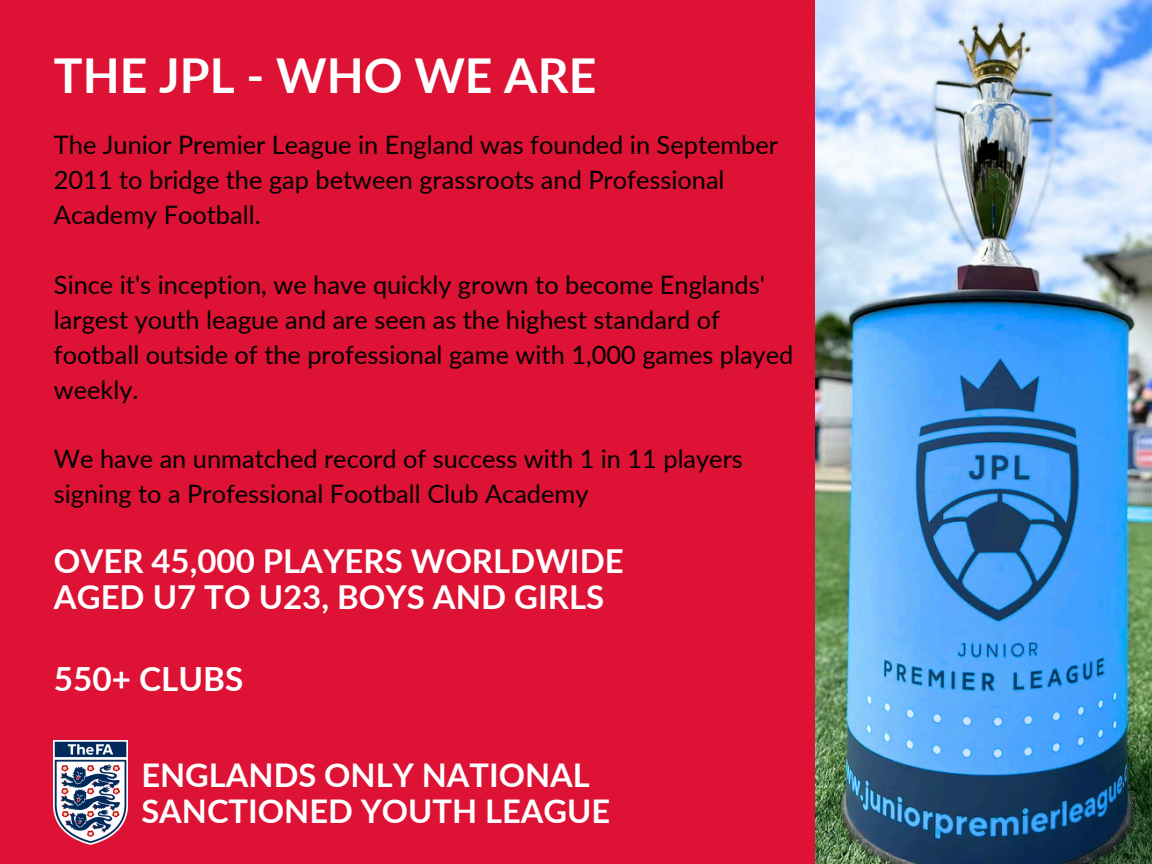
<style>
.page{position:relative;width:1152px;height:864px;background:#dd1234}
.page>*{position:absolute;margin:0;border:0;box-sizing:border-box;transform-origin:0 0}
.t1{font:700 48.15px "Lato";color:#fff}
.t2{font:700 33.3px "Lato";color:#fff}
.t3{font:700 33px/36.2px "Lato";color:#fff}
.t4{font:700 32.55px "Lato";color:#fff}
.t5{font:25.35px/34.8px "Lato";color:#000}
</style>
<div class="page">
<img style="left:816px;top:0;width:336px;height:864px">
<img style="left:54px;top:740px;width:73px;height:105px">
<p class="t1" style="left:54px;top:45px;width:544px">THE JPL - WHO WE ARE</p>
<p class="t5" style="left:54px;top:127px;width:726px">The Junior Premier League in England was founded in September<br>2011 to bridge the gap between grassroots and Professional<br>Academy Football.</p>
<p class="t5" style="left:54px;top:267px;width:741px">Since it's inception, we have quickly grown to become Englands' largest youth league and are seen as the highest standard of football outside of the professional game with 1,000 games played weekly.</p>
<p class="t5" style="left:54px;top:441px;width:690px">We have an unmatched record of success with 1 in 11 players signing to a Professional Football Club Academy</p>
<p class="t3" style="left:54px;top:542px;width:571px">OVER 45,000 PLAYERS WORLDWIDE<br>AGED U7 TO U23, BOYS AND GIRLS</p>
<p class="t2" style="left:54px;top:658px;width:191px">550+ CLUBS</p>
<p class="t4" style="left:141px;top:755px;width:450px">ENGLANDS ONLY NATIONAL</p>
<h2 class="t4" style="left:141px;top:790px;width:470px">SANCTIONED YOUTH LEAGUE</h2>
</div>
